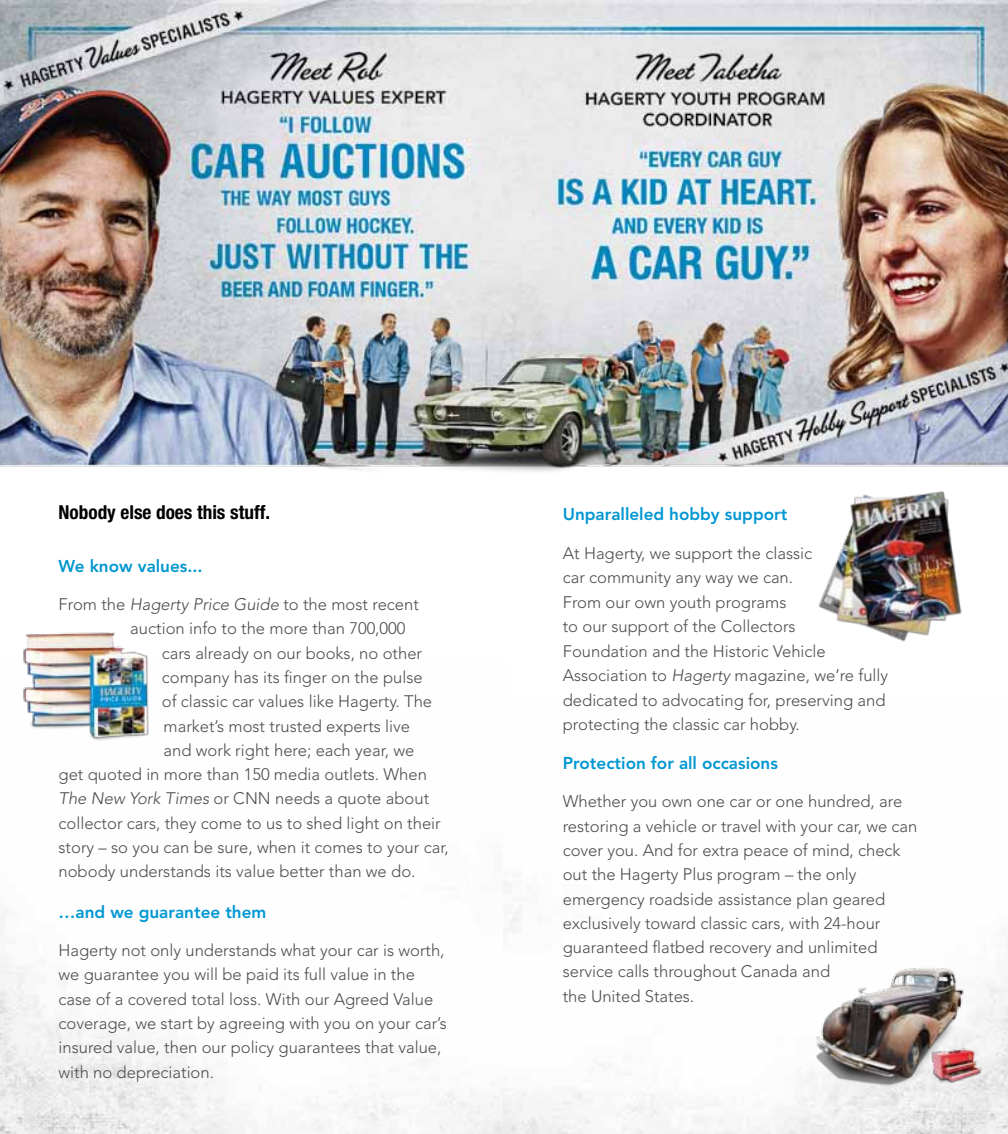
<style>
.page{position:relative;width:1008px;height:1134px;background:#fff}
.page>*{position:absolute;margin:0;border:0;box-sizing:border-box;transform-origin:0 0}
.t1{font:700 condensed 19.25px "Helvetica Neue LT Std";color:#000}
.t2{font:800 17.15px "Avenir LT Std";color:#0097d2}
.t3{font:300 16.62px/24.3px "Avenir LT Std";color:#4d4d4f}
.s1{font-style:italic}
</style>
<div class="page">
<img style="left:0;top:882px;width:504px;height:252px">
<img style="left:504px;top:882px;width:504px;height:252px">
<img style="left:23px;top:632px;width:126px;height:109px">
<img style="left:818px;top:496px;width:144px;height:146px">
<img style="left:0;top:0;width:1008px;height:496px">
<img style="left:793px;top:945px;width:196px;height:142px">
<p class="t1" style="left:59px;top:501px;width:213px">Nobody else does this stuff.</p>
<p class="t2" style="left:59px;top:555px;width:146px">We know values...</p>
<p class="t3" style="left:59px;top:592px;width:362px">From the <span class="s1">Hagerty Price Guide</span> to the most recent</p>
<p class="t3" style="left:130px;top:616px;width:277px">auction info to the more than 700,000</p>
<p class="t3" style="left:162px;top:641px;width:262px">cars already on our books, no other</p>
<p class="t3" style="left:162px;top:665px;width:262px">company has its finger on the pulse</p>
<p class="t3" style="left:162px;top:689px;width:272px">of classic car values like Hagerty. The</p>
<p class="t3" style="left:164px;top:714px;width:248px">market’s most trusted experts live</p>
<p class="t3" style="left:164px;top:738px;width:252px">and work right here; each year, we</p>
<p class="t3" style="left:59px;top:762px;width:370px">get quoted in more than 150 media outlets. When</p>
<p class="t3" style="left:59px;top:787px;width:372px"><span class="s1">The New York Times</span> or CNN needs a quote about</p>
<p class="t3" style="left:59px;top:811px;width:384px">collector cars, they come to us to shed light on their</p>
<p class="t3" style="left:59px;top:835px;width:392px">story – so you can be sure, when it comes to your car,</p>
<p class="t3" style="left:59px;top:860px;width:359px">nobody understands its value better than we do.</p>
<p class="t2" style="left:59px;top:902px;width:209px">…and we guarantee them</p>
<p class="t3" style="left:59px;top:938px;width:390px">Hagerty not only understands what your car is worth, we guarantee you will be paid its full value in the case of a covered total loss. With our Agreed Value coverage, we start by agreeing with you on your car’s insured value, then our policy guarantees that value, with no depreciation.</p>
<p class="t2" style="left:563px;top:504px;width:226px">Unparalleled hobby support</p>
<p class="t3" style="left:563px;top:541px;width:327px">At Hagerty, we support the classic<br>car community any way we can.<br>From our own youth programs<br>to our support of the Collectors<br>Foundation and the Historic Vehicle Association to <span class="s1">Hagerty</span> magazine, we’re fully dedicated to advocating for, preserving and protecting the classic car hobby.</p>
<p class="t2" style="left:563px;top:753px;width:217px">Protection for all occasions</p>
<p class="t3" style="left:563px;top:789px;width:356px">Whether you own one car or one hundred, are restoring a vehicle or travel with your car, we can cover you. And for extra peace of mind, check out the Hagerty Plus program – the only emergency roadside assistance plan geared exclusively toward classic cars, with 24-hour guaranteed flatbed recovery and unlimited service calls throughout Canada and<br>the United States.</p>
</div>
